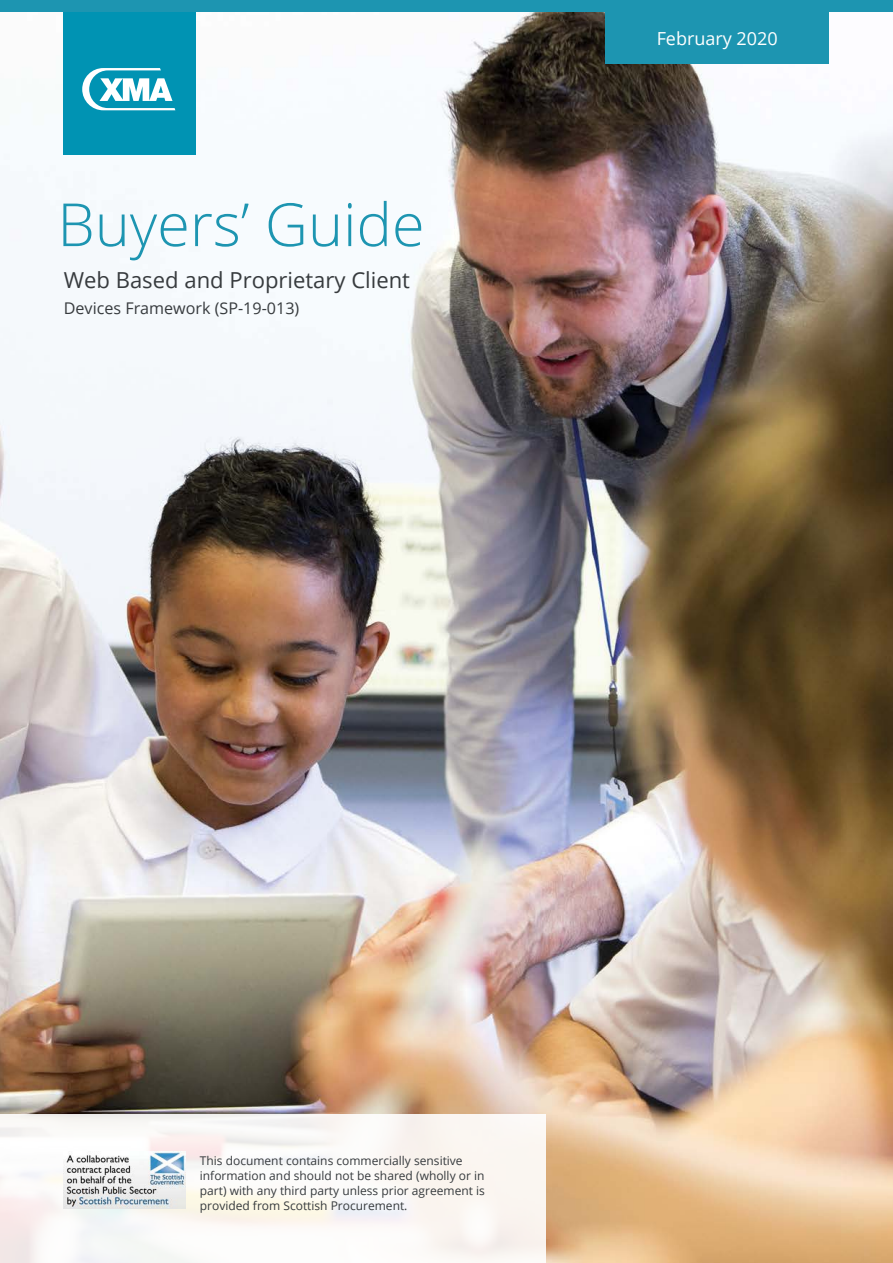
<style>
.page{position:relative;width:893px;height:1263px;background:#fff}
.page>*{position:absolute;margin:0;border:0;box-sizing:border-box;transform-origin:0 0}
.t1{font:300 59.55px "Open Sans";color:#1d95b1}
.t2{font:22.05px "Open Sans";color:#373b3e}
.t3{font:18px "Open Sans";color:#fff}
.t4{font:16.05px "Open Sans";color:#373b3e}
.Specs{font:12px/15px "Open Sans";color:#373b3e}
</style>
<div class="page">
<img style="left:0;top:12px;width:893px;height:1251px">
<div style="left:63px;top:11px;width:133px;height:144px;background:#0093b3"></div>
<svg style="left:82px;top:68px;width:93px;height:42px"></svg>
<div style="left:0;top:0;width:893px;height:12px;background:#1d95b1"></div>
<div style="left:605px;top:11px;width:224px;height:53px;background:#1d95b1"></div>
<svg style="left:0;top:1114px;width:546px;height:149px;fill:#fbf7f5"></svg>
<img style="left:64px;top:1151px;width:121px;height:58px">
<p class="t1" style="left:57px;top:184px;width:369px">Buyers’ Guide</p>
<p class="t2" style="left:64px;top:264px;width:348px">Web Based and Proprietary Client</p>
<p class="t4" style="left:64px;top:298px;width:237px">Devices Framework (SP-19-013)</p>
<p class="t3" style="left:657px;top:26px;width:123px">February 2020</p>
<p class="Specs" style="left:200px;top:1153px;width:287px">This document contains commercially sensitive information and should not be shared (wholly or in part) with any third party unless prior agreement is provided from Scottish Procurement.</p>
</div>
